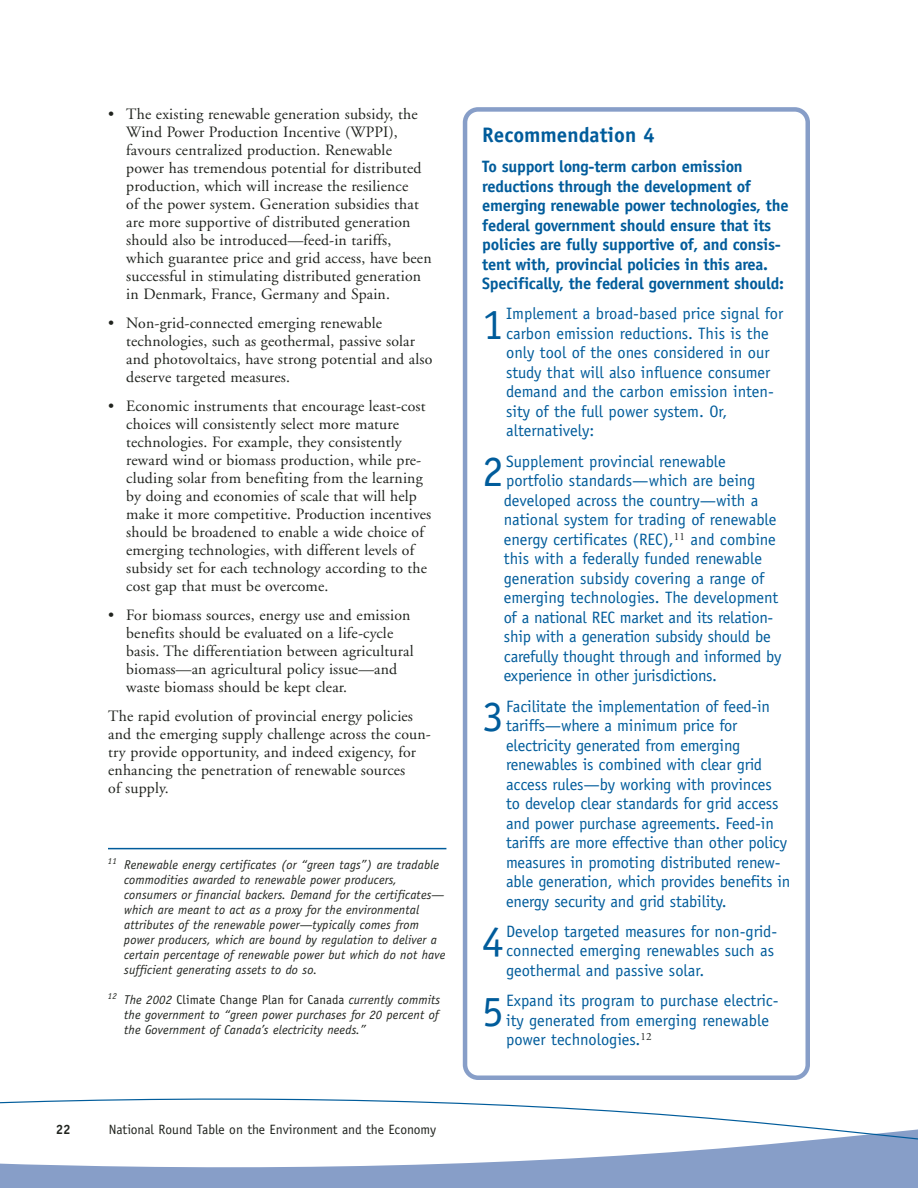
<style>
.page{position:relative;width:918px;height:1188px;background:#fff}
.page>*{position:absolute;margin:0;border:0;box-sizing:border-box;transform-origin:0 0}
.t1{font:43.35px "Officina Sans";color:#005c9b}
.t2{font:700 21px "Officina Sans";color:#005c9b}
.t3{font:16.5px/19.5px "Officina Sans";letter-spacing:-.01em;color:#005c9b}
.t4{font:700 16.5px/19.5px "Officina Sans";letter-spacing:-.015em;color:#005c9b}
.t5{font:15.75px/18px "Adobe Garamond";letter-spacing:.01em;color:#20231e}
.t6{font:13.5px "Officina Sans";color:#20231e}
.t7{font:700 13.5px "Officina Sans";color:#20231e}
.t8{font:italic 12.75px/15px "Officina Sans";letter-spacing:.01em;color:#20231e}
.s1{font-style:normal}
</style>
<div class="page">
<div style="left:0;top:1176px;width:918px;height:12px;background:#879ec8"></div>
<svg style="left:0;top:1098px;width:918px;height:78px"></svg>
<svg style="left:463px;top:107px;width:347px;height:973px"></svg>
<hr style="left:108px;top:848px;width:338px;height:1px;background:#005c9b">
<p class="t5" style="left:126px;top:107px;width:307px;text-indent:-18px">• The existing renewable generation subsidy, the Wind Power Production Incentive (WPPI), favours centralized production. Renewable power has tremendous potential for distributed production, which will increase the resilience<br>of the power system. Generation subsidies that are more supportive of distributed generation should also be introduced—feed-in tariffs, which guarantee price and grid access, have been successful in stimulating distributed generation in Denmark, France, Germany and Spain.</p>
<p class="t5" style="left:126px;top:316px;width:308px;text-indent:-18px">• Non-grid-connected emerging renewable technologies, such as geothermal, passive solar and photovoltaics, have strong potential and also deserve targeted measures.</p>
<p class="t5" style="left:126px;top:398px;width:307px;text-indent:-18px">• Economic instruments that encourage least-cost choices will consistently select more mature technologies. For example, they consistently reward wind or biomass production, while pre&shy;cluding solar from benefiting from the learning by doing and economies of scale that will help make it more competitive. Production incentives should be broadened to enable a wide choice of emerging technologies, with different levels of subsidy set for each technology according to the cost gap that must be overcome.</p>
<p class="t5" style="left:126px;top:607px;width:289px;text-indent:-18px">• For biomass sources, energy use and emission benefits should be evaluated on a life-cycle basis. The differentiation between agricultural biomass—an agricultural policy issue—and waste biomass should be kept clear.</p>
<p class="t5" style="left:108px;top:708px;width:324px">The rapid evolution of provincial energy policies and the emerging supply challenge across the coun&shy;try provide opportunity, and indeed exigency, for enhancing the penetration of renewable sources<br>of supply.</p>
<p class="t8" style="left:124px;top:858px;width:323px;text-indent:-16px"><sup>11</sup> Renewable energy certificates (or “green tags”) are tradable commodities awarded to renewable power producers, consumers or financial backers. Demand for the certificates— which are meant to act as a proxy for the environmental attributes of the renewable power—typically comes from power producers, which are bound by regulation to deliver a certain percentage of renewable power but which do not have sufficient generating assets to do so.</p>
<p class="t8" style="left:124px;top:993px;width:318px;text-indent:-16px"><sup>12</sup> The 2002 <span class="s1">Climate Change Plan for Canada</span> currently commits the government to “green power purchases for 20 percent of the Government of Canada’s electricity needs.”</p>
<p class="t7" style="left:56px;top:1124px;width:17px">22</p>
<p class="t6" style="left:109px;top:1124px;width:329px">National Round Table on the Environment and the Economy</p>
<h2 class="t2" style="left:482px;top:127px;width:174px">Recommendation 4</h2>
<p class="t4" style="left:482px;top:158px;width:308px">To support long-term carbon emission reductions through the development of emerging renewable power technologies, the federal government should ensure that its policies are fully supportive of, and consis&shy;tent with, provincial policies in this area.<br>Specifically, the federal government should:</p>
<h1 class="t1" style="left:482px;top:308px;width:23px">1</h1>
<p class="t3" style="left:506px;top:305px;width:279px">Implement a broad-based price signal for carbon emission reductions. This is the only tool of the ones considered in our study that will also influence consumer demand and the carbon emission inten&shy;sity of the full power system. Or, alternatively:</p>
<h1 class="t1" style="left:482px;top:455px;width:23px">2</h1>
<p class="t3" style="left:504px;top:453px;width:279px">Supplement provincial renewable portfolio standards—which are being developed across the country—with a national system for trading of renewable energy certificates (REC),<sup>11</sup> and combine this with a federally funded renewable generation subsidy covering a range of emerging technologies. The development of a national REC market and its relation&shy;ship with a generation subsidy should be carefully thought through and informed by experience in other jurisdictions.</p>
<h1 class="t1" style="left:482px;top:700px;width:23px">3</h1>
<p class="t3" style="left:506px;top:698px;width:286px">Facilitate the implementation of feed-in tariffs—where a minimum price for electricity generated from emerging renewables is combined with clear grid access rules—by working with provinces<br>to develop clear standards for grid access and power purchase agreements. Feed-in tariffs are more effective than other policy measures in promoting distributed renew&shy;able generation, which provides benefits in energy security and grid stability.</p>
<h1 class="t1" style="left:482px;top:925px;width:23px">4</h1>
<p class="t3" style="left:506px;top:923px;width:273px">Develop targeted measures for non-grid&shy;connected emerging renewables such as geothermal and passive solar.</p>
<h1 class="t1" style="left:482px;top:994px;width:23px">5</h1>
<p class="t3" style="left:506px;top:992px;width:274px">Expand its program to purchase electric&shy;ity generated from emerging renewable power technologies.<sup>12</sup></p>
</div>
